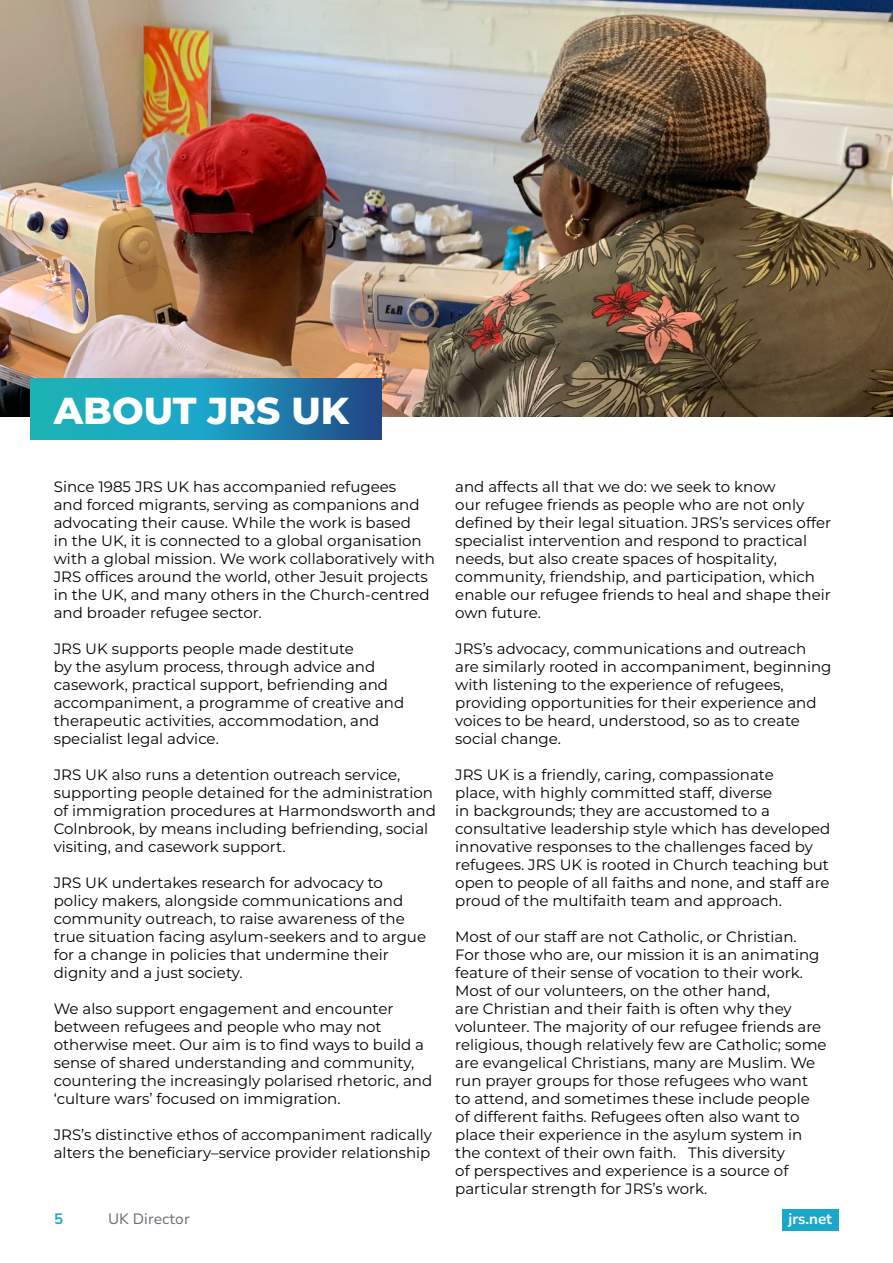
<style>
.page{position:relative;width:893px;height:1263px;background:#fff}
.page>*{position:absolute;margin:0;border:0;box-sizing:border-box;transform-origin:0 0}
.t1{font:800 37.5px "Montserrat";color:#fff}
.t2{font:15px/18px "Montserrat";color:#000}
.t3{font:200 15px "Nunito Sans 12 pt";color:#696f76}
.t4{font:200 15px "Nunito Sans 12 pt";color:#fff}
.t5{font:200 15px "Nunito Sans 12 pt";color:#1ba7cb}
</style>
<div class="page">
<div style="left:783px;top:1209px;width:56px;height:21px;background:#1ba7cb"></div>
<img style="left:0;top:0;width:893px;height:417px">
<svg style="left:31px;top:379px;width:351px;height:60px;background:#1d90b2"></svg>
<h1 class="t1" style="left:54px;top:383px;width:297px">ABOUT JRS UK</h1>
<p class="t2" style="left:54px;top:477px;width:383px">Since 1985 JRS UK has accompanied refugees<br>and forced migrants, serving as companions and advocating their cause. While the work is based<br>in the UK, it is connected to a global organisation with a global mission. We work collaboratively with JRS offices around the world, other Jesuit projects in the UK, and many others in the Church-centred and broader refugee sector.</p>
<p class="t2" style="left:54px;top:639px;width:352px">JRS UK supports people made destitute<br>by the asylum process, through advice and casework, practical support, befriending and accompaniment, a programme of creative and therapeutic activities, accommodation, and specialist legal advice.</p>
<p class="t2" style="left:54px;top:765px;width:384px">JRS UK also runs a detention outreach service, supporting people detained for the administration of immigration procedures at Harmondsworth and Colnbrook, by means including befriending, social visiting, and casework support.</p>
<p class="t2" style="left:54px;top:873px;width:374px">JRS UK undertakes research for advocacy to policy makers, alongside communications and community outreach, to raise awareness of the true situation facing asylum-seekers and to argue for a change in policies that undermine their dignity and a just society.</p>
<p class="t2" style="left:54px;top:999px;width:380px">We also support engagement and encounter between refugees and people who may not otherwise meet. Our aim is to find ways to build a sense of shared understanding and community, countering the increasingly polarised rhetoric, and ‘culture wars’ focused on immigration.</p>
<p class="t2" style="left:54px;top:1125px;width:380px">JRS’s distinctive ethos of accompaniment radically alters the beneficiary–service provider relationship</p>
<p class="t2" style="left:455px;top:477px;width:377px">and affects all that we do: we seek to know<br>our refugee friends as people who are not only defined by their legal situation. JRS’s services offer specialist intervention and respond to practical needs, but also create spaces of hospitality, community, friendship, and participation, which enable our refugee friends to heal and shape their own future.</p>
<p class="t2" style="left:455px;top:639px;width:378px">JRS’s advocacy, communications and outreach are similarly rooted in accompaniment, beginning with listening to the experience of refugees, providing opportunities for their experience and voices to be heard, understood, so as to create social change.</p>
<p class="t2" style="left:455px;top:765px;width:377px">JRS UK is a friendly, caring, compassionate<br>place, with highly committed staff, diverse<br>in backgrounds; they are accustomed to a consultative leadership style which has developed innovative responses to the challenges faced by refugees. JRS UK is rooted in Church teaching but open to people of all faiths and none, and staff are proud of the multifaith team and approach.</p>
<p class="t2" style="left:455px;top:927px;width:373px">Most of our staff are not Catholic, or Christian.<br>For those who are, our mission it is an animating feature of their sense of vocation to their work.<br>Most of our volunteers, on the other hand,<br>are Christian and their faith is often why they volunteer. The majority of our refugee friends are religious, though relatively few are Catholic; some are evangelical Christians, many are Muslim. We run prayer groups for those refugees who want to attend, and sometimes these include people of different faiths. Refugees often also want to place their experience in the asylum system in the context of their own faith. This diversity<br>of perspectives and experience is a source of particular strength for JRS’s work.</p>
<p class="t5" style="left:54px;top:1209px;width:10px">5</p>
<p class="t3" style="left:108px;top:1209px;width:83px">UK Director</p>
<p class="t4" style="left:788px;top:1209px;width:45px">jrs.net</p>
</div>
